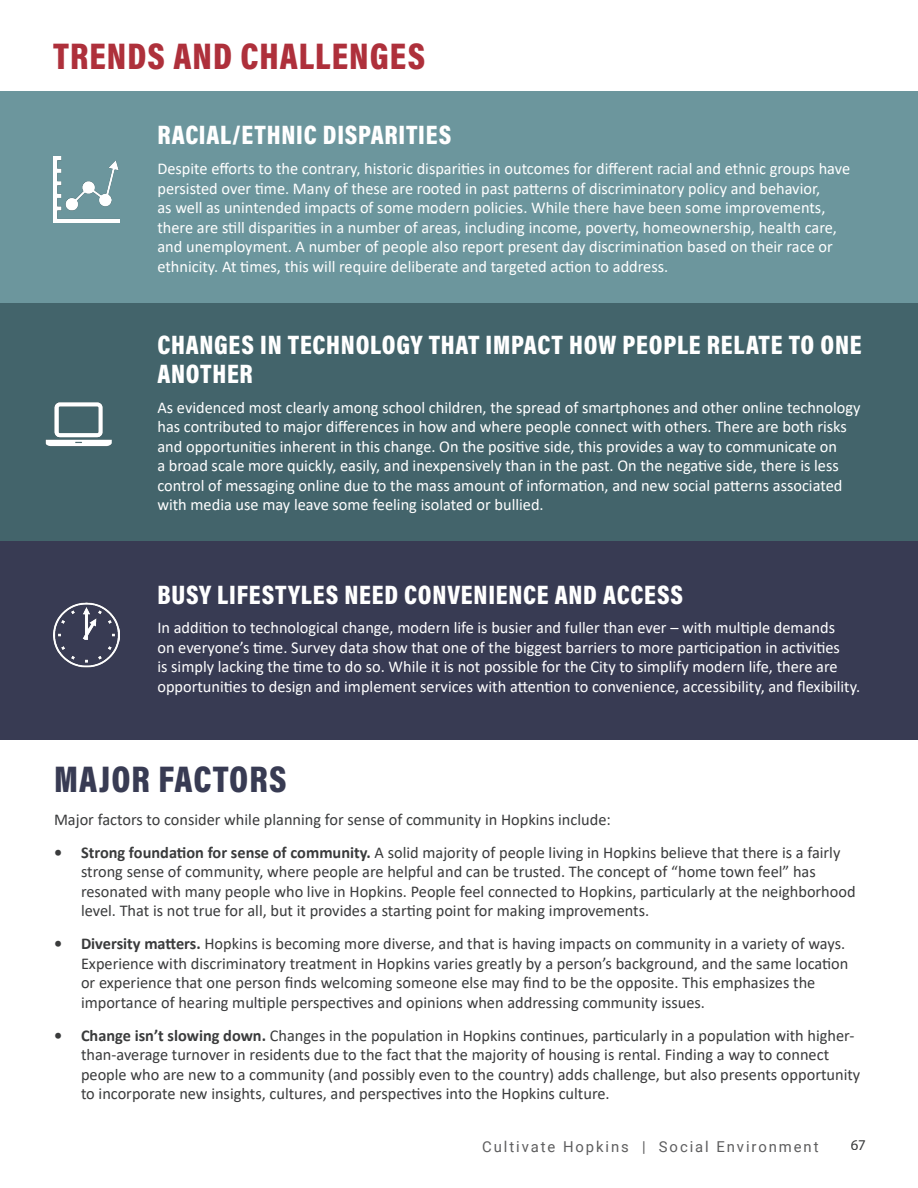
<style>
.page{position:relative;width:918px;height:1188px;background:#fff}
.page>*{position:absolute;margin:0;border:0;box-sizing:border-box;transform-origin:0 0}
.Heading_1{font:900 37.5px "Acumin Pro Cond";letter-spacing:.03em;color:#ae303b}
.Body_Text{font:900 37.5px "Acumin Pro Cond";letter-spacing:.03em;color:#383b53}
.Heading_1-2{font:900 27px/28.5px "Acumin Pro Cond";letter-spacing:.03em;color:#fff}
.Body_Text-2{font:16.5px/19.5px "Calibri";color:#fff}
.Body_Text-3{font:16.5px/19.5px "Calibri";color:#3a3b3c}
.t1{font:15px "Roboto";letter-spacing:.13em;color:#5e5e5f}
.t2{font:15px "Myriad Pro";color:#3a3b3c}
.s1{font-weight:700}
</style>
<div class="page">
<div style="left:0;top:91px;width:918px;height:212px;background:#6c969d"></div>
<div style="left:0;top:303px;width:918px;height:239px;background:#43646b"></div>
<div style="left:0;top:542px;width:918px;height:198px;background:#383b53"></div>
<img style="left:54px;top:156px;width:66px;height:66px">
<img style="left:54px;top:602px;width:66px;height:65px">
<img style="left:46px;top:402px;width:66px;height:45px">
<p class="Heading_1" style="left:53px;top:32px;width:374px">TRENDS AND CHALLENGES</p>
<p class="Heading_1-2" style="left:157px;top:119px;width:295px">RACIAL/ETHNIC DISPARITIES</p>
<p class="Body_Text-2" style="left:157px;top:159px;width:694px">Despite efforts to the contrary, historic disparities in outcomes for different racial and ethnic groups have persisted over time. Many of these are rooted in past patterns of discriminatory policy and behavior,<br>as well as unintended impacts of some modern policies. While there have been some improvements, there are still disparities in a number of areas, including income, poverty, homeownership, health care, and unemployment. A number of people also report present day discrimination based on their race or ethnicity. At times, this will require deliberate and targeted action to address.</p>
<p class="Heading_1-2" style="left:157px;top:330px;width:706px">CHANGES IN TECHNOLOGY THAT IMPACT HOW PEOPLE RELATE TO ONE<br>ANOTHER</p>
<p class="Body_Text-2" style="left:157px;top:397px;width:705px">As evidenced most clearly among school children, the spread of smartphones and other online technology has contributed to major differences in how and where people connect with others. There are both risks and opportunities inherent in this change. On the positive side, this provides a way to communicate on<br>a broad scale more quickly, easily, and inexpensively than in the past. On the negative side, there is less control of messaging online due to the mass amount of information, and new social patterns associated with media use may leave some feeling isolated or bullied.</p>
<p class="Heading_1-2" style="left:157px;top:580px;width:527px">BUSY LIFESTYLES NEED CONVENIENCE AND ACCESS</p>
<p class="Body_Text-2" style="left:157px;top:618px;width:704px">In addition to technological change, modern life is busier and fuller than ever – with multiple demands<br>on everyone’s time. Survey data show that one of the biggest barriers to more participation in activities<br>is simply lacking the time to do so. While it is not possible for the City to simplify modern life, there are opportunities to design and implement services with attention to convenience, accessibility, and flexibility.</p>
<p class="Body_Text" style="left:54px;top:754px;width:234px">MAJOR FACTORS</p>
<p class="Body_Text-3" style="left:54px;top:809px;width:558px">Major factors to consider while planning for sense of community in Hopkins include:</p>
<p class="Body_Text-3" style="left:81px;top:842px;width:776px;text-indent:-27px"><span class="s1">• Strong foundation for sense of community.</span> A solid majority of people living in Hopkins believe that there is a fairly strong sense of community, where people are helpful and can be trusted. The concept of “home town feel” has resonated with many people who live in Hopkins. People feel connected to Hopkins, particularly at the neighborhood level. That is not true for all, but it provides a starting point for making improvements.</p>
<p class="Body_Text-3" style="left:81px;top:934px;width:769px;text-indent:-27px"><span class="s1">• Diversity matters.</span> Hopkins is becoming more diverse, and that is having impacts on community in a variety of ways.<br>Experience with discriminatory treatment in Hopkins varies greatly by a person’s background, and the same location or experience that one person finds welcoming someone else may find to be the opposite. This emphasizes the importance of hearing multiple perspectives and opinions when addressing community issues.</p>
<p class="Body_Text-3" style="left:81px;top:1025px;width:781px;text-indent:-27px"><span class="s1">• Change isn’t slowing down.</span> Changes in the population in Hopkins continues, particularly in a population with higher&shy;than-average turnover in residents due to the fact that the majority of housing is rental. Finding a way to connect people who are new to a community (and possibly even to the country) adds challenge, but also presents opportunity to incorporate new insights, cultures, and perspectives into the Hopkins culture.</p>
<p class="t1" style="left:482px;top:1136px;width:338px">Cultivate Hopkins | Social Environment</p>
<p class="t2" style="left:851px;top:1135px;width:17px">67</p>
</div>
